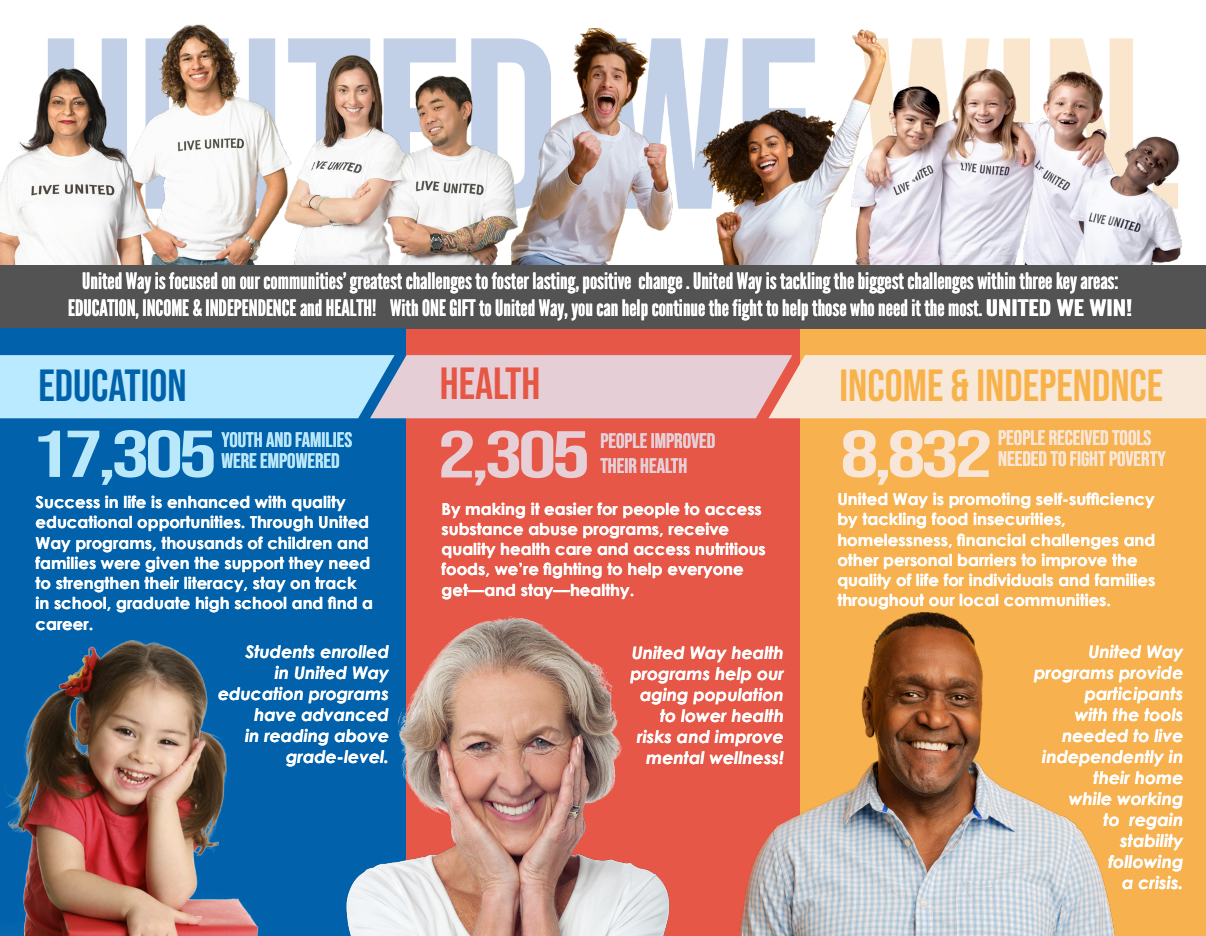
<style>
.page{position:relative;width:1206px;height:936px;background:#fff}
.page>*{position:absolute;margin:0;border:0;box-sizing:border-box;transform-origin:0 0}
.Bullet_Points{font:66px "Bebas Neue";color:#bae8fb;scale:1.45 1}
.Bullet_Points-2{font:66px "Bebas Neue";color:#e7cfd8;scale:1.45 1}
.Bullet_Points-3{font:66px "Bebas Neue";color:#f8e7d8;scale:1.45 1}
.Bullet_Points-4{font:45px "Bebas Neue";color:#f8b24a}
.Bullet_Points-5{font:45px "Bebas Neue";color:#0062ab}
.Bullet_Points-6{font:45px "Bebas Neue";color:#e65644}
.t1{font:22.5px/27px "League Gothic";color:#fff;text-align:center}
.Bullet_Points-7{font:21px "Bebas Neue";color:#f8e7d8}
.Bullet_Points-8{font:21px "Bebas Neue";color:#bae8fb}
.t2{font:21px/25.2px "Bebas Neue";color:#e6cfd7}
.t3{font:italic 700 17.25px/21px "Century Gothic";color:#fff;text-align:right}
.t4{font:700 16.5px/20.2px "Century Gothic";color:#fff}
</style>
<div class="page">
<img style="left:588px;top:28px;width:545px;height:39px">
<img style="left:0;top:24px;width:511px;height:241px">
<img style="left:885px;top:67px;width:297px;height:198px">
<img style="left:511px;top:29px;width:374px;height:236px">
<div style="left:405px;top:328px;width:395px;height:607px;background:#e65747"></div>
<div style="left:800px;top:328px;width:405px;height:607px;background:#f7b14f"></div>
<div style="left:0;top:265px;width:1205px;height:63px;background:#535353"></div>
<div style="left:0;top:328px;width:405px;height:607px;background:#0162ab"></div>
<svg style="left:0;top:355px;width:1205px;height:63px"></svg>
<img style="left:5px;top:640px;width:178px;height:295px">
<img style="left:183px;top:590px;width:487px;height:345px">
<img style="left:739px;top:612px;width:376px;height:323px">
<p class="t1" style="left:68px;top:268px;width:1065px">United Way is focused on our communities’ greatest challenges to foster lasting, positive change . United Way is tackling the biggest challenges within three key areas:<br>EDUCATION, INCOME &amp; INDEPENDENCE and HEALTH! With ONE GIFT to United Way, you can help continue the fight to help those who need it the most. UNITED WE WIN!</p>
<p class="Bullet_Points-5" style="left:38px;top:360px;width:150px">EDUCATION</p>
<p class="Bullet_Points-6" style="left:440px;top:358px;width:102px">HEALTH</p>
<p class="Bullet_Points-4" style="left:839px;top:360px;width:325px">INCOME &amp; INDEPENDNCE</p>
<p class="Bullet_Points" style="left:31px;top:416px;width:130px">17,305</p>
<p class="Bullet_Points-2" style="left:437px;top:417px;width:107px">2,305</p>
<p class="Bullet_Points-3" style="left:840px;top:416px;width:107px">8,832</p>
<p class="t4" style="left:441px;top:497px;width:326px">By making it easier for people to access substance abuse programs, receive quality health care and access nutritious foods, we’re fighting to help everyone get—and stay—healthy.</p>
<p class="t4" style="left:837px;top:488px;width:319px">United Way is promoting self-sufficiency by tackling food insecurities, homelessness, financial challenges and other personal barriers to improve the quality of life for individuals and families throughout our local communities.</p>
<p class="t2" style="left:600px;top:428px;width:116px">PEOPLE IMPROVED<br>THEIR HEALTH</p>
<p class="Bullet_Points-7" style="left:997px;top:426px;width:155px">PEOPLE RECEIVED TOOLS</p>
<p class="Bullet_Points-8" style="left:221px;top:427px;width:132px">YOUTH AND FAMILIES</p>
<p class="Bullet_Points-8" style="left:221px;top:448px;width:120px">WERE EMPOWERED</p>
<p class="t4" style="left:36px;top:491px;width:339px">Success in life is enhanced with quality educational opportunities. Through United Way programs, thousands of children and families were given the support they need to strengthen their literacy, stay on track in school, graduate high school and find a career.</p>
<p class="Bullet_Points-7" style="left:997px;top:447px;width:169px">NEEDED TO FIGHT POVERTY</p>
<p class="t3" style="left:218px;top:640px;width:172px">Students enrolled<br>in United Way education programs have advanced<br>in reading above grade-level.</p>
<p class="t3" style="left:630px;top:641px;width:155px">United Way health programs help our aging population to lower health risks and improve mental wellness!</p>
<p class="t3" style="left:1033px;top:639px;width:151px">United Way programs provide participants<br>with the tools needed to live independently in their home<br>while working<br>to regain<br>stability<br>following<br>a crisis.</p>
</div>
